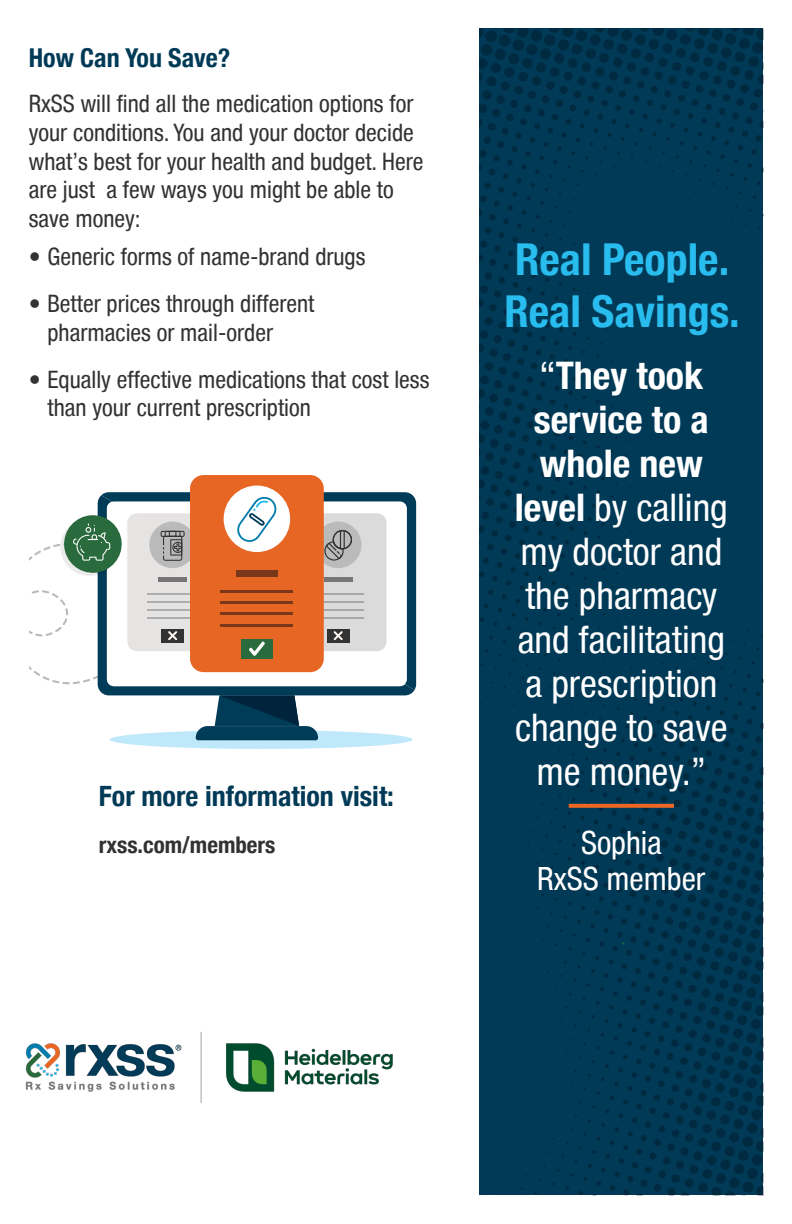
<style>
.page{position:relative;width:792px;height:1224px;background:#fff}
.page>*{position:absolute;margin:0;border:0;box-sizing:border-box;transform-origin:0 0}
.t1{font:700 condensed 44px/52px "Helvetica Neue";color:#29bcee}
.t2{font:condensed 38px/44px "Helvetica Neue Condensed";color:#fff;text-align:center}
.t3{font:condensed 32px/36px "Helvetica Neue Condensed";color:#fff;text-align:center}
.t4{font:700 condensed 28px "Helvetica Neue";color:#013a57}
.t5{font:700 condensed 26px "Helvetica Neue";color:#013a57}
.t6{font:condensed 24px/28.8px "Helvetica Neue Condensed";color:#313232}
.t7{font:700 condensed 23px "Helvetica Neue";color:#313232}
.s1{font-family:"Helvetica Neue";font-stretch:normal}
.s2{font-family:"Helvetica Neue";font-weight:700}
</style>
<div class="page">
<svg style="left:480px;top:29px;width:283px;height:1166px;fill:#013a57"></svg>
<svg style="left:569px;top:804px;width:105px;height:4px"></svg>
<div style="left:109px;top:730px;width:304px;height:19px;background:#bfe8fa;border-radius:50%"></div>
<svg style="left:196px;top:695px;width:122px;height:45px"></svg>
<svg style="left:98px;top:495px;width:316px;height:200px;fill:#003b57"></svg>
<svg style="left:107px;top:502px;width:298px;height:184px"></svg>
<div style="left:293px;top:513px;width:93px;height:138px;background:#dbdbdb;border-radius:9px"></div>
<div style="left:315px;top:522px;width:46px;height:46px;background:#bababa;border-radius:50%"></div>
<div style="left:324px;top:577px;width:29px;height:5px;background:#787578"></div>
<svg style="left:324px;top:530px;width:28px;height:31px"></svg>
<hr style="left:313px;top:593px;width:50px;height:2px;background:#a8a8a8">
<hr style="left:313px;top:601px;width:50px;height:2px;background:#a8a8a8">
<hr style="left:313px;top:609px;width:50px;height:2px;background:#a8a8a8">
<hr style="left:313px;top:617px;width:50px;height:1px;background:#a8a8a8">
<div style="left:327px;top:629px;width:22px;height:14px;background:#333"></div>
<svg style="left:333px;top:631px;width:10px;height:10px"></svg>
<div style="left:190px;top:475px;width:134px;height:197px;background:#e86624;border-radius:14px"></div>
<div style="left:224px;top:486px;width:66px;height:66px;background:#fff;border-radius:50%"></div>
<div style="left:236px;top:570px;width:41px;height:7px;background:#7a381a"></div>
<hr style="left:221px;top:590px;width:72px;height:2px;background:#7a381a">
<hr style="left:221px;top:601px;width:72px;height:3px;background:#7a381a">
<hr style="left:221px;top:613px;width:72px;height:2px;background:#7a381a">
<hr style="left:221px;top:624px;width:72px;height:2px;background:#7a381a">
<div style="left:241px;top:639px;width:32px;height:20px;background:#296b3d"></div>
<svg style="left:249px;top:641px;width:16px;height:15px"></svg>
<svg style="left:237px;top:497px;width:40px;height:45px"></svg>
<svg style="left:30px;top:513px;width:191px;height:171px"></svg>
<img style="left:25px;top:1031px;width:368px;height:73px">
<p class="t5" style="left:29px;top:36px;width:203px">How Can You Save?</p>
<p class="t6" style="left:29px;top:89px;width:396px">RxSS will find all the medication options for your conditions. You and your doctor decide what’s best for your health and budget. Here are just a few ways you might be able to save money:</p>
<p class="t6" style="left:29px;top:242px;width:338px">• Generic forms of name-brand drugs</p>
<p class="t6" style="left:48px;top:289px;width:268px;text-indent:-19px">• Better prices through different pharmacies or mail-order</p>
<p class="t6" style="left:48px;top:365px;width:383px;text-indent:-19px">• Equally effective medications that cost less than your current prescription</p>
<p class="t4" style="left:99px;top:773px;width:297px">For more information visit:</p>
<p class="t7" style="left:99px;top:826px;width:178px">rxss.com/members</p>
<p class="t1" style="left:504px;top:230px;width:237px">Real People.<br>Real Savings.</p>
<p class="t2" style="left:515px;top:353px;width:215px"><span class="s1">“</span><span class="s2">They took service to a whole new level</span> by calling my doctor and the pharmacy and facilitating a prescription change to save me money.”</p>
<p class="t3" style="left:537px;top:824px;width:170px">Sophia<br>RxSS member</p>
</div>
